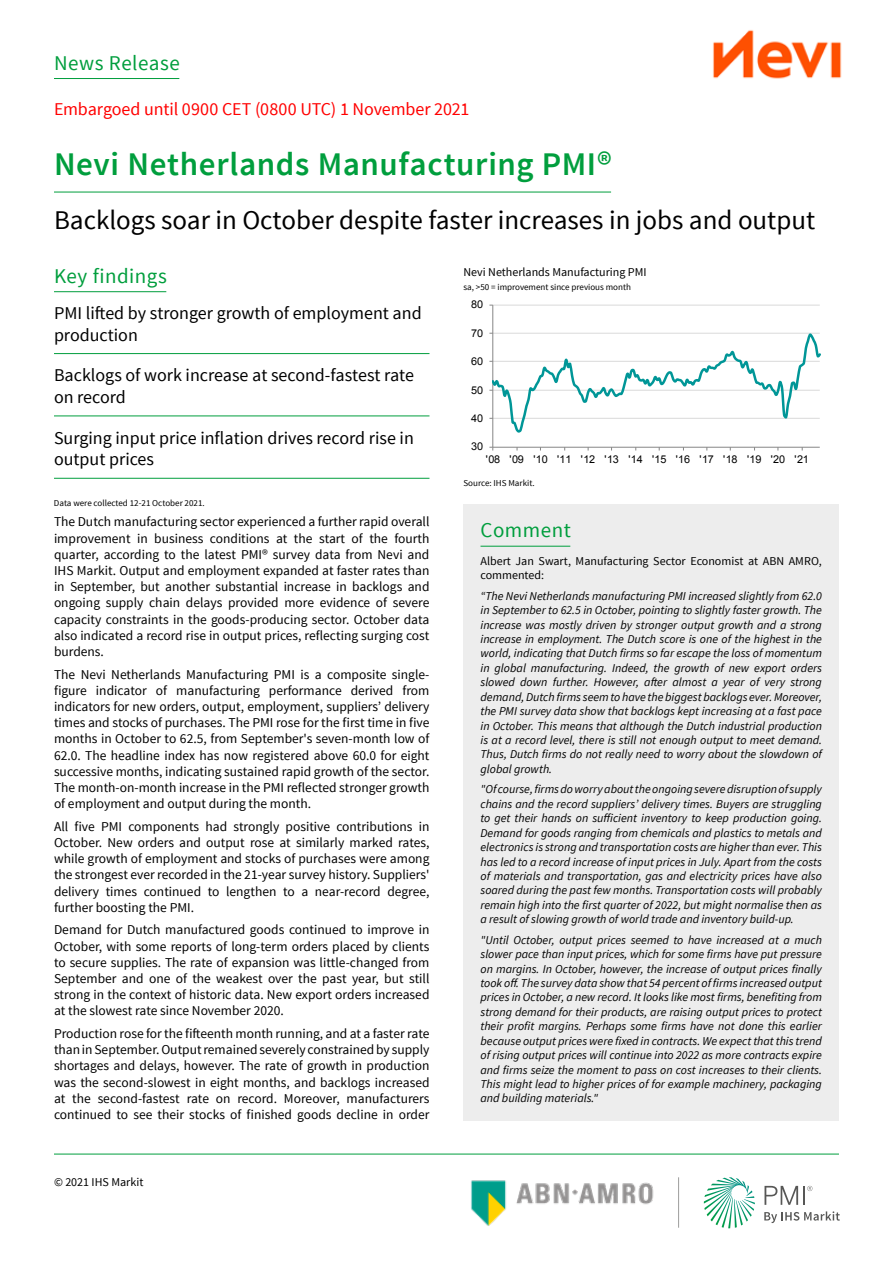
<style>
.page{position:relative;width:893px;height:1263px;background:#fff}
.page>*{position:absolute;margin:0;border:0;box-sizing:border-box;transform-origin:0 0}
.t1{font:600 33px "Source Sans Pro";letter-spacing:.02em;color:#009e3d}
.t2{font:27px "Source Sans Pro";color:#000}
.t3{font:21px "Source Sans Pro";letter-spacing:.025em;color:#009e3d}
.t4{font:18px/21.6px "Source Sans Pro";color:#000}
.t5{font:18px "Source Sans Pro";letter-spacing:-.005em;color:#f00}
.t6{font:13.5px/16.2px "Source Sans Pro";color:#000;text-align:justify}
.t7{font:italic 12px/14.4px "Source Sans Pro";color:#000;text-align:justify}
.t8{font:12px/14.4px "Source Sans Pro";color:#000}
.t9{font:10.8px "Arial";letter-spacing:-.02em;color:#000}
.t10{font:9px "Source Sans Pro";color:#000}
</style>
<div class="page">
<svg style="left:704px;top:1177px;width:51px;height:51px"></svg>
<svg style="left:764px;top:1211px;width:76px;height:12px"></svg>
<svg style="left:764px;top:1186px;width:48px;height:19px"></svg>
<hr style="left:54px;top:1154px;width:785px;height:1px;background:#009e3d">
<img style="left:713px;top:30px;width:129px;height:49px">
<img style="left:438px;top:1153px;width:248px;height:75px">
<hr style="left:493px;top:305px;width:327px;height:1px;background:#d9d9d9">
<hr style="left:492px;top:305px;width:1px;height:142px;background:#868686">
<hr style="left:493px;top:447px;width:327px;height:1px;background:#868686">
<svg style="left:489px;top:331px;width:331px;height:104px"></svg>
<hr style="left:54px;top:291px;width:112px;height:1px;background:#009e3d">
<hr style="left:54px;top:78px;width:125px;height:1px;background:#009e3d">
<hr style="left:54px;top:192px;width:557px;height:1px;background:#009e3d">
<hr style="left:54px;top:353px;width:375px;height:1px;background:#009e3d">
<hr style="left:54px;top:416px;width:375px;height:1px;background:#009e3d">
<hr style="left:54px;top:478px;width:375px;height:1px;background:#009e3d">
<div style="left:463px;top:505px;width:376px;height:51px;background:#ededed"></div>
<hr style="left:480px;top:546px;width:90px;height:1px;background:#009e3d">
<div style="left:463px;top:556px;width:376px;height:564px;background:#ededed"></div>
<h3 class="t3" style="left:54px;top:50px;width:127px">News Release</h3>
<h3 class="t5" style="left:54px;top:98px;width:417px">Embargoed until 0900 CET (0800 UTC) 1 November 2021</h3>
<h1 class="t1" style="left:54px;top:143px;width:559px">Nevi Netherlands Manufacturing PMI®</h1>
<h2 class="t2" style="left:54px;top:203px;width:763px">Backlogs soar in October despite faster increases in jobs and output</h2>
<h3 class="t3" style="left:54px;top:263px;width:114px">Key findings</h3>
<p class="t8" style="left:463px;top:265px;width:185px">Nevi Netherlands Manufacturing PMI</p>
<p class="t10" style="left:463px;top:281px;width:169px">sa, &gt;50 = improvement since previous month</p>
<h3 class="t4" style="left:54px;top:302px;width:369px">PMI lifted by stronger growth of employment and production</h3>
<h3 class="t4" style="left:54px;top:365px;width:362px">Backlogs of work increase at second-fastest rate on record</h3>
<h3 class="t4" style="left:54px;top:427px;width:361px">Surging input price inflation drives record rise in output prices</h3>
<p class="t10" style="left:54px;top:497px;width:152px">Data were collected 12-21 October 2021.</p>
<p class="t6" style="left:54px;top:514px;width:377px">The Dutch manufacturing sector experienced a further rapid overall improvement in business conditions at the start of the fourth quarter, according to the latest PMI® survey data from Nevi and IHS Markit. Output and employment expanded at faster rates than in September, but another substantial increase in backlogs and ongoing supply chain delays provided more evidence of severe capacity constraints in the goods-producing sector. October data also indicated a record rise in output prices, reflecting surging cost burdens.</p>
<p class="t6" style="left:54px;top:666px;width:377px">The Nevi Netherlands Manufacturing PMI is a composite single&shy;figure indicator of manufacturing performance derived from indicators for new orders, output, employment, suppliers’ delivery times and stocks of purchases. The PMI rose for the first time in five months in October to 62.5, from September's seven-month low of 62.0. The headline index has now registered above 60.0 for eight successive months, indicating sustained rapid growth of the sector.<br>The month-on-month increase in the PMI reflected stronger growth of employment and output during the month.</p>
<p class="t6" style="left:54px;top:818px;width:377px">All five PMI components had strongly positive contributions in October. New orders and output rose at similarly marked rates, while growth of employment and stocks of purchases were among the strongest ever recorded in the 21-year survey history. Suppliers' delivery times continued to lengthen to a near-record degree, further boosting the PMI.</p>
<p class="t6" style="left:54px;top:922px;width:377px">Demand for Dutch manufactured goods continued to improve in October, with some reports of long-term orders placed by clients to secure supplies. The rate of expansion was little-changed from September and one of the weakest over the past year, but still strong in the context of historic data. New export orders increased at the slowest rate since November 2020.</p>
<p class="t6" style="left:54px;top:1025px;width:377px">Production rose for the fifteenth month running, and at a faster rate than in September. Output remained severely constrained by supply shortages and delays, however. The rate of growth in production was the second-slowest in eight months, and backlogs increased at the second-fastest rate on record. Moreover, manufacturers continued to see their stocks of finished goods decline in order</p>
<p class="t8" style="left:54px;top:1175px;width:91px">© 2021 IHS Markit</p>
<p class="t9" style="left:471px;top:297px;width:13px">80</p>
<p class="t9" style="left:471px;top:326px;width:13px">70</p>
<p class="t9" style="left:471px;top:354px;width:13px">60</p>
<p class="t9" style="left:471px;top:383px;width:13px">50</p>
<p class="t9" style="left:471px;top:411px;width:13px">40</p>
<p class="t9" style="left:471px;top:439px;width:13px">30</p>
<p class="t9" style="left:486px;top:453px;width:325px">'08 '09 '10 '11 '12 '13 '14 '15 '16 '17 '18 '19 '20 '21</p>
<p class="t10" style="left:463px;top:477px;width:73px">Source: IHS Markit.</p>
<h3 class="t3" style="left:480px;top:517px;width:92px">Comment</h3>
<p class="t8" style="left:480px;top:554px;width:343px">Albert Jan Swart, Manufacturing Sector Economist at ABN AMRO, commented:</p>
<p class="t7" style="left:480px;top:589px;width:343px">“The Nevi Netherlands manufacturing PMI increased slightly from 62.0 in September to 62.5 in October, pointing to slightly faster growth. The increase was mostly driven by stronger output growth and a strong increase in employment. The Dutch score is one of the highest in the world, indicating that Dutch firms so far escape the loss of momentum in global manufacturing. Indeed, the growth of new export orders slowed down further. However, after almost a year of very strong demand, Dutch firms seem to have the biggest backlogs ever. Moreover, the PMI survey data show that backlogs kept increasing at a fast pace in October. This means that although the Dutch industrial production is at a record level, there is still not enough output to meet demand.<br>Thus, Dutch firms do not really need to worry about the slowdown of global growth.</p>
<p class="t7" style="left:480px;top:782px;width:343px">"Of course, firms do worry about the ongoing severe disruption of supply chains and the record suppliers’ delivery times. Buyers are struggling to get their hands on sufficient inventory to keep production going.<br>Demand for goods ranging from chemicals and plastics to metals and electronics is strong and transportation costs are higher than ever. This has led to a record increase of input prices in July. Apart from the costs of materials and transportation, gas and electricity prices have also soared during the past few months. Transportation costs will probably remain high into the first quarter of 2022, but might normalise then as a result of slowing growth of world trade and inventory build-up.</p>
<p class="t7" style="left:480px;top:933px;width:343px">"Until October, output prices seemed to have increased at a much slower pace than input prices, which for some firms have put pressure on margins. In October, however, the increase of output prices finally took off. The survey data show that 54 percent of firms increased output prices in October, a new record. It looks like most firms, benefiting from strong demand for their products, are raising output prices to protect their profit margins. Perhaps some firms have not done this earlier because output prices were fixed in contracts. We expect that this trend of rising output prices will continue into 2022 as more contracts expire and firms seize the moment to pass on cost increases to their clients.<br>This might lead to higher prices of for example machinery, packaging and building materials."</p>
</div>
